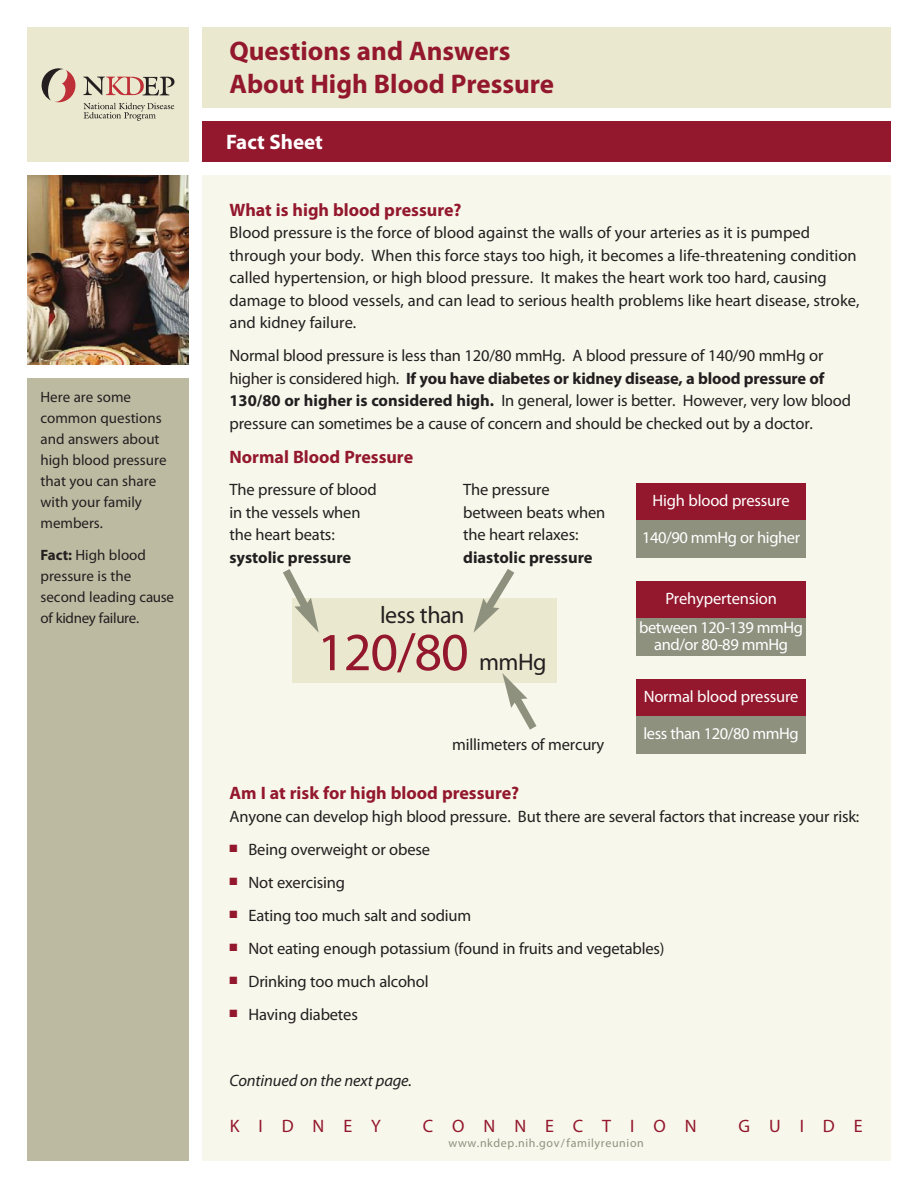
<style>
.page{position:relative;width:918px;height:1188px;background:#fff}
.page>*{position:absolute;margin:0;border:0;box-sizing:border-box;transform-origin:0 0}
.t1{font:54px "Myriad Pro";color:#93182d}
.t2{font:700 27px/32.4px "Myriad Pro";color:#93182d}
.t3{font:24px "Myriad Pro";letter-spacing:-.02em;color:#231f20}
.t4{font:700 21px "Myriad Pro";color:#fff}
.t5{font:700 18px "Myriad Pro";color:#93182d}
.t6{font:18px "Myriad Pro";letter-spacing:1.05em;color:#93182d}
.t7{font:16.5px/22.5px "Myriad Pro";letter-spacing:-.01em;color:#231f20}
.t8{font:16.5px/29.4px "Myriad Pro";letter-spacing:-.025em;color:#fff;text-align:center}
.t9{font:700 16.5px "Myriad Pro";color:#231f20}
.t10{font:italic 16.5px "Myriad Pro";letter-spacing:-.01em;color:#231f20}
.t11{font:15px/21px "Myriad Pro";color:#231f20}
.t12{font:12px "Myriad Pro";letter-spacing:.05em;color:#8f917f}
.s1{font-weight:700}
</style>
<div class="page">
<div style="left:202px;top:176px;width:689px;height:985px;background:#f8f7eb"></div>
<div style="left:202px;top:27px;width:689px;height:81px;background:#eae9cf"></div>
<div style="left:27px;top:378px;width:162px;height:783px;background:#bcbba2"></div>
<div style="left:27px;top:27px;width:162px;height:135px;background:#eae9cf"></div>
<svg style="left:42px;top:68px;width:34px;height:34px"></svg>
<svg style="left:83px;top:76px;width:92px;height:19px"></svg>
<svg style="left:84px;top:103px;width:90px;height:18px"></svg>
<img style="left:27px;top:176px;width:162px;height:188px">
<div style="left:202px;top:122px;width:689px;height:40px;background:#93182d"></div>
<div style="left:637px;top:483px;width:169px;height:37px;background:#93182d"></div>
<div style="left:637px;top:520px;width:169px;height:38px;background:#8f917f"></div>
<div style="left:292px;top:598px;width:265px;height:85px;background:#eae9cf"></div>
<svg style="left:473px;top:569px;width:42px;height:64px"></svg>
<svg style="left:283px;top:569px;width:36px;height:64px"></svg>
<svg style="left:502px;top:673px;width:35px;height:57px"></svg>
<div style="left:637px;top:581px;width:169px;height:37px;background:#93182d"></div>
<div style="left:637px;top:618px;width:169px;height:38px;background:#8f917f"></div>
<div style="left:637px;top:679px;width:169px;height:37px;background:#93182d"></div>
<div style="left:637px;top:716px;width:169px;height:38px;background:#8f917f"></div>
<p class="t11" style="left:40px;top:388px;width:128px">Here are some common questions and answers about high blood pressure that you can share with your family members.</p>
<p class="t11" style="left:40px;top:545px;width:135px"><span class="s1">Fact:</span> High blood pressure is the second leading cause of kidney failure.</p>
<h2 class="t2" style="left:229px;top:37px;width:326px">Questions and Answers<br>About High Blood Pressure</h2>
<p class="t4" style="left:226px;top:134px;width:98px">Fact Sheet</p>
<h4 class="t5" style="left:230px;top:203px;width:234px">What is high blood pressure?</h4>
<p class="t7" style="left:230px;top:223px;width:631px">Blood pressure is the force of blood against the walls of your arteries as it is pumped through your body. When this force stays too high, it becomes a life-threatening condition called hypertension, or high blood pressure. It makes the heart work too hard, causing damage to blood vessels, and can lead to serious health problems like heart disease, stroke, and kidney failure.</p>
<p class="t7" style="left:230px;top:346px;width:623px">Normal blood pressure is less than 120/80 mmHg. A blood pressure of 140/90 mmHg or higher is considered high. <span class="s1">If you have diabetes or kidney disease, a blood pressure of 130/80 or higher is considered high.</span> In general, lower is better. However, very low blood pressure can sometimes be a cause of concern and should be checked out by a doctor.</p>
<h4 class="t5" style="left:230px;top:450px;width:185px">Normal Blood Pressure</h4>
<p class="t7" style="left:230px;top:479px;width:149px">The pressure of blood</p>
<p class="t7" style="left:463px;top:479px;width:88px">The pressure</p>
<p class="t7" style="left:230px;top:502px;width:133px">in the vessels when</p>
<p class="t7" style="left:463px;top:502px;width:144px">between beats when</p>
<p class="t7" style="left:230px;top:524px;width:107px">the heart beats:</p>
<p class="t7" style="left:463px;top:524px;width:117px">the heart relaxes:</p>
<p class="t9" style="left:230px;top:551px;width:123px">systolic pressure</p>
<p class="t9" style="left:463px;top:551px;width:131px">diastolic pressure</p>
<p class="t8" style="left:653px;top:486px;width:139px">High blood pressure</p>
<p class="t8" style="left:642px;top:524px;width:160px">140/90 mmHg or higher</p>
<p class="t3" style="left:380px;top:605px;width:86px">less than</p>
<p class="t1" style="left:317px;top:632px;width:153px">120/80</p>
<p class="t3" style="left:479px;top:653px;width:69px">mmHg</p>
<p class="t7" style="left:452px;top:734px;width:154px">millimeters of mercury</p>
<p class="t8" style="left:639px;top:584px;width:165px">Prehypertension between 120-139 mmHg</p>
<p class="t8" style="left:654px;top:630px;width:135px">and/or 80-89 mmHg</p>
<p class="t8" style="left:644px;top:683px;width:156px">Normal blood pressure</p>
<p class="t8" style="left:643px;top:720px;width:157px">less than 120/80 mmHg</p>
<h4 class="t5" style="left:230px;top:787px;width:291px">Am I at risk for high blood pressure?</h4>
<p class="t7" style="left:230px;top:806px;width:631px">Anyone can develop high blood pressure. But there are several factors that increase your risk:</p>
<p class="t7" style="left:230px;top:839px;width:202px"><sup>■</sup> Being overweight or obese</p>
<p class="t7" style="left:230px;top:872px;width:117px"><sup>■</sup> Not exercising</p>
<p class="t7" style="left:230px;top:905px;width:243px"><sup>■</sup> Eating too much salt and sodium</p>
<p class="t7" style="left:230px;top:938px;width:437px"><sup>■</sup> Not eating enough potassium (found in fruits and vegetables)</p>
<p class="t7" style="left:230px;top:971px;width:201px"><sup>■</sup> Drinking too much alcohol</p>
<p class="t7" style="left:230px;top:1004px;width:130px"><sup>■</sup> Having diabetes</p>
<p class="t10" style="left:230px;top:1074px;width:184px">Continued on the next page.</p>
<p class="t6" style="left:230px;top:1119px;width:153px">KIDNEY</p>
<p class="t6" style="left:423px;top:1119px;width:275px">CONNECTION</p>
<p class="t6" style="left:739px;top:1119px;width:126px">GUIDE</p>
<p class="t12" style="left:449px;top:1138px;width:197px">www.nkdep.nih.gov/ familyreunion</p>
</div>
